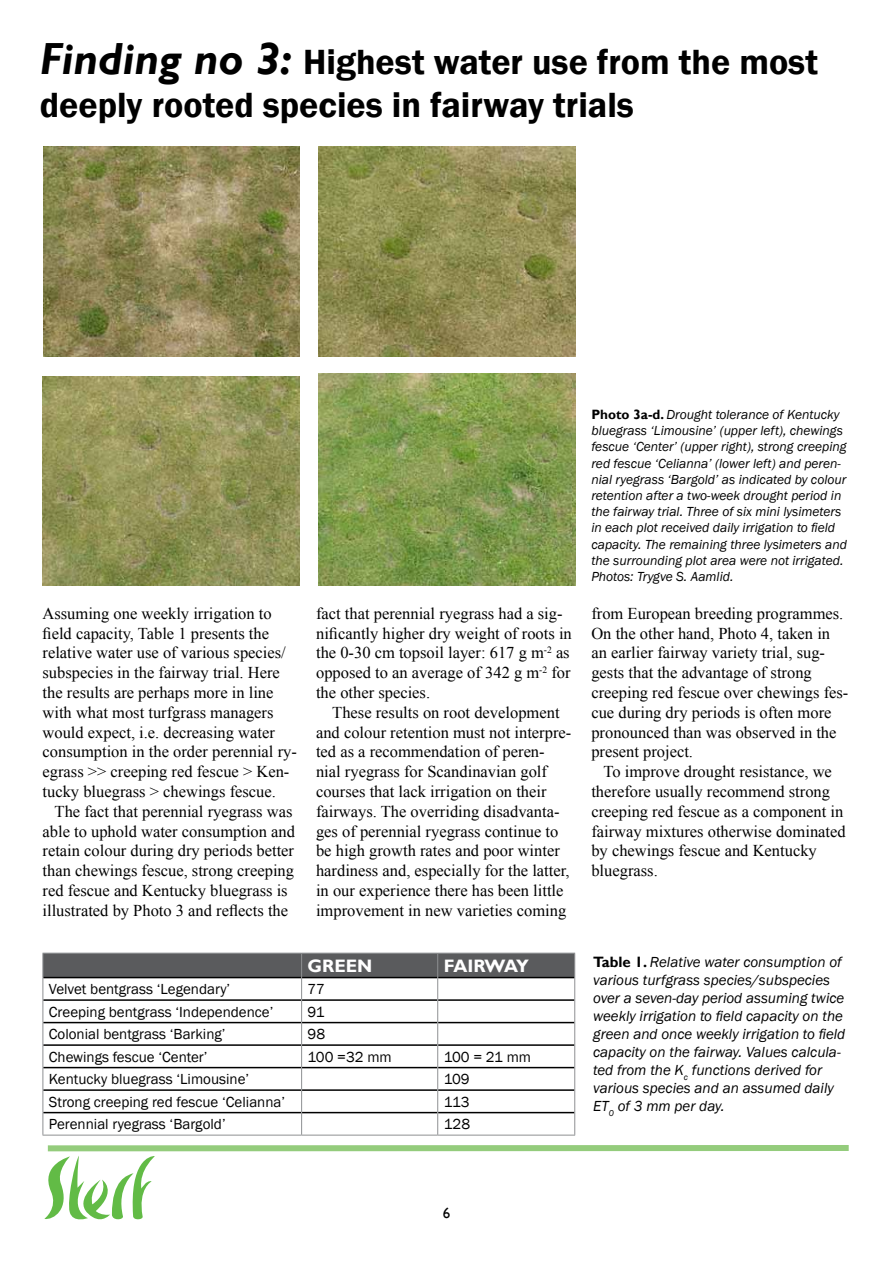
<style>
.page{position:relative;width:893px;height:1263px;background:#fff}
.page>*{position:absolute;margin:0;border:0;box-sizing:border-box;transform-origin:0 0}
.t1{font:600 36px/43.2px "Franklin Gothic";color:#000}
.t2{font:700 18px "Gill Sans";letter-spacing:-.065em;color:#fff}
.t3{font:700 18px "Gill Sans";color:#fff}
.t4{font:16.5px/19.8px "Times New Roman";color:#000}
.t5{font:italic 15px/18px "Franklin Gothic";color:#000}
.t6{font:15px "Franklin Gothic";color:#000}
.t7{font:15px "Gill Sans";color:#000}
.t8{font:italic 13.5px/16.2px "Franklin Gothic";color:#000}
.s1{font-family:"Gill Sans";font-weight:700;font-style:italic;font-size:45px}
.s2{font-family:"Gill Sans";font-weight:700;font-style:normal}
</style>
<div class="page">
<svg style="left:44px;top:1156px;width:111px;height:63px"></svg>
<div style="left:48px;top:1145px;width:801px;height:6px;background:#94cc7c"></div>
<svg style="left:43px;top:953px;width:532px;height:182px"></svg>
<hr style="left:43px;top:1135px;width:259px;height:1px;background:#8e9092">
<hr style="left:302px;top:1135px;width:136px;height:1px;background:#8e9092">
<hr style="left:438px;top:1135px;width:137px;height:1px;background:#8e9092">
<img style="left:43px;top:147px;width:257px;height:209px">
<img style="left:318px;top:147px;width:257px;height:209px">
<img style="left:43px;top:376px;width:257px;height:210px">
<img style="left:318px;top:373px;width:257px;height:213px">
<h1 class="t1" style="left:40px;top:41px;width:780px"><span class="s1">Finding no 3:</span> Highest water use from the most deeply rooted species in fairway trials</h1>
<p class="t4" style="left:43px;top:603px;width:256px">Assuming one weekly irrigation to field capacity, Table 1 presents the relative water use of various species/ subspecies in the fairway trial. Here the results are perhaps more in line with what most turfgrass managers would expect, i.e. decreasing water consumption in the order perennial ry&shy;egrass &gt;&gt; creeping red fescue &gt; Ken&shy;tucky bluegrass &gt; chewings fescue.</p>
<p class="t4" style="left:43px;top:801px;width:254px;text-align:center">The fact that perennial ryegrass was able to uphold water consumption and retain colour during dry periods better than chewings fescue, strong creeping red fescue and Kentucky bluegrass is illustrated by Photo 3 and reflects the</p>
<p class="t4" style="left:316px;top:603px;width:257px">fact that perennial ryegrass had a sig&shy;nificantly higher dry weight of roots in the 0-30 cm topsoil layer: 617 g m<sup>-2</sup> as opposed to an average of 342 g m<sup>-2</sup> for the other species.</p>
<p class="t4" style="left:316px;top:702px;width:257px;text-indent:16px">These results on root development and colour retention must not interpre&shy;ted as a recommendation of peren&shy;nial ryegrass for Scandinavian golf courses that lack irrigation on their fairways. The overriding disadvanta&shy;ges of perennial ryegrass continue to be high growth rates and poor winter hardiness and, especially for the latter, in our experience there has been little improvement in new varieties coming</p>
<p class="t3" style="left:308px;top:955px;width:66px">GREEN</p>
<p class="t2" style="left:444px;top:955px;width:87px">FAIRWAY</p>
<p class="t6" style="left:49px;top:980px;width:183px">Velvet bentgrass ‘Legendary’</p>
<p class="t6" style="left:308px;top:980px;width:19px">77</p>
<p class="t6" style="left:49px;top:1002px;width:226px">Creeping bentgrass ‘Independence’</p>
<p class="t6" style="left:308px;top:1002px;width:18px">91</p>
<p class="t6" style="left:49px;top:1025px;width:178px">Colonial bentgrass ‘Barking’</p>
<p class="t6" style="left:308px;top:1025px;width:19px">98</p>
<p class="t6" style="left:49px;top:1047px;width:160px">Chewings fescue ‘Center’</p>
<p class="t6" style="left:308px;top:1047px;width:86px">100 =32 mm</p>
<p class="t6" style="left:444px;top:1047px;width:89px">100 = 21 mm</p>
<p class="t6" style="left:49px;top:1070px;width:202px">Kentucky bluegrass ‘Limousine’</p>
<p class="t6" style="left:444px;top:1070px;width:27px">109</p>
<p class="t6" style="left:49px;top:1092px;width:238px">Strong creeping red fescue ‘Celianna’</p>
<p class="t6" style="left:444px;top:1092px;width:27px">113</p>
<p class="t6" style="left:49px;top:1115px;width:178px">Perennial ryegrass ‘Bargold’</p>
<p class="t6" style="left:444px;top:1115px;width:28px">128</p>
<p class="t8" style="left:591px;top:407px;width:257px"><span class="s2">PHOTO 3A-D.</span> Drought tolerance of Kentucky bluegrass ‘Limousine’ (upper left), chewings fescue ‘Center’ (upper right), strong creeping red fescue ‘Celianna’ (lower left) and peren&shy;nial ryegrass ‘Bargold’ as indicated by colour retention after a two-week drought period in the fairway trial. Three of six mini lysimeters in each plot received daily irrigation to field capacity. The remaining three lysimeters and the surrounding plot area were not irrigated.<br>Photos: Trygve S. Aamlid.</p>
<p class="t4" style="left:591px;top:603px;width:259px">from European breeding programmes.<br>On the other hand, Photo 4, taken in an earlier fairway variety trial, sug&shy;gests that the advantage of strong creeping red fescue over chewings fes&shy;cue during dry periods is often more pronounced than was observed in the present project.</p>
<p class="t4" style="left:591px;top:761px;width:256px;text-indent:12px">To improve drought resistance, we therefore usually recommend strong creeping red fescue as a component in fairway mixtures otherwise dominated by chewings fescue and Kentucky bluegrass.</p>
<p class="t5" style="left:593px;top:953px;width:254px"><span class="s2">TABLE 1.</span> Relative water consumption of various turfgrass species/subspecies over a seven-day period assuming twice weekly irrigation to field capacity on the green and once weekly irrigation to field capacity on the fairway. Values calcula&shy;ted from the K<sub>c</sub> functions derived for various species and an assumed daily ET<sub>0</sub> of 3 mm per day.</p>
<p class="t7" style="left:443px;top:1205px;width:9px">6</p>
</div>
